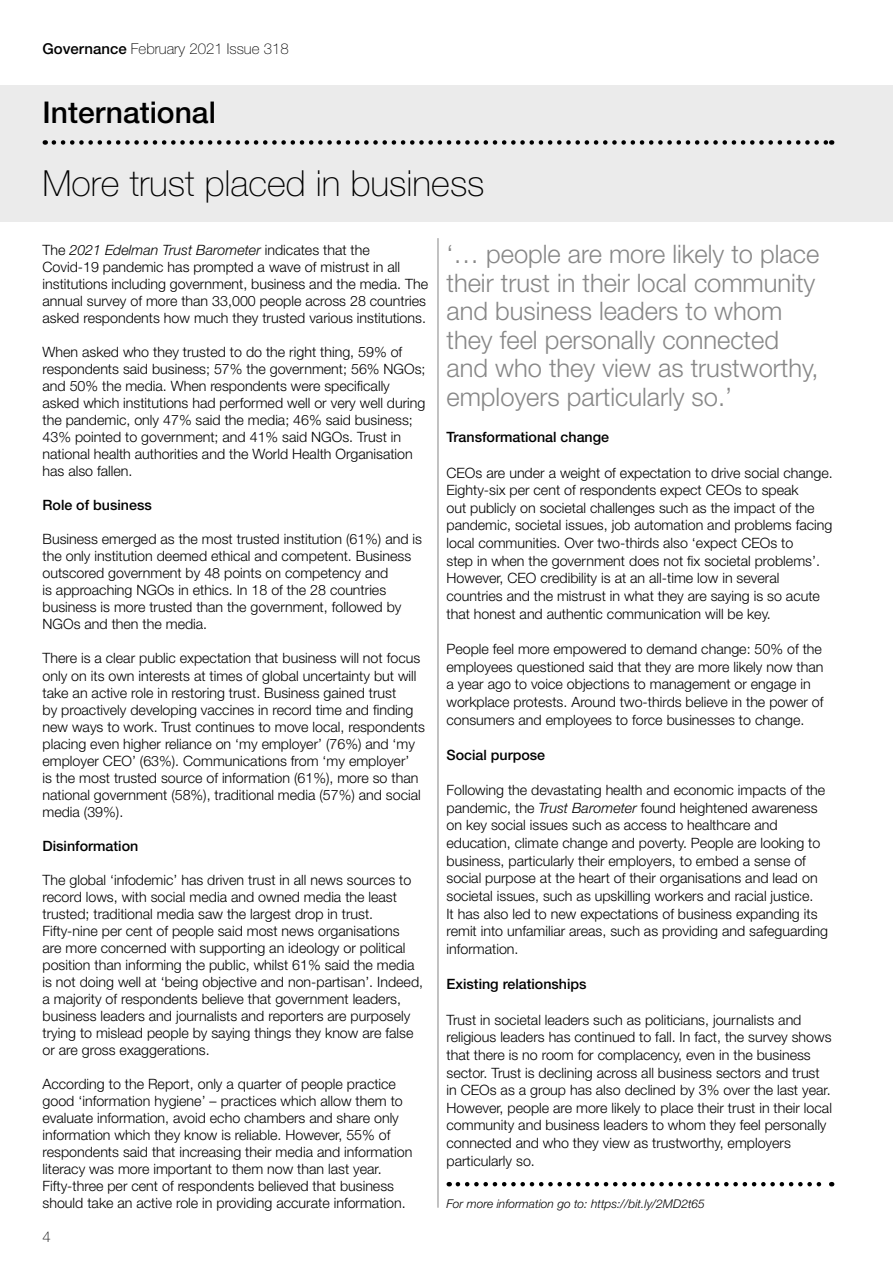
<style>
.page{position:relative;width:893px;height:1263px;background:#fff}
.page>*{position:absolute;margin:0;border:0;box-sizing:border-box;transform-origin:0 0}
.t1{font:100 36px "Helvetica Neue LT Std";color:#000}
.t2{font:500 30px "Helvetica Neue LT Std";color:#000}
.t3{font:300 25.5px/28.5px "Helvetica Neue LT Std";color:#878787}
.t4{font:100 15px "Helvetica Neue LT Std";color:#000}
.t5{font:300 14.25px/17px "Helvetica Neue LT Std";color:#000}
.t6{font:500 14.25px "Helvetica Neue LT Std";color:#000}
.t7{font:italic 300 12px "Helvetica Neue LT Std";color:#000}
.s1{font-weight:500}
.s2{font-style:italic}
</style>
<div class="page">
<div style="left:0;top:85px;width:893px;height:136px;background:#ebebeb"></div>
<svg style="left:54px;top:140px;width:778px;height:5px"></svg>
<hr style="left:438px;top:238px;width:1px;height:970px;background:#878787">
<svg style="left:458px;top:1182px;width:374px;height:4px"></svg>
<p class="t4" style="left:43px;top:40px;width:248px"><span class="s1">Governance</span> February 2021 Issue 318</p>
<h2 class="t2" style="left:43px;top:95px;width:175px">International</h2>
<h1 class="t1" style="left:43px;top:162px;width:444px">More trust placed in business</h1>
<p class="t5" style="left:43px;top:241px;width:387px">The <span class="s2">2021 Edelman Trust Barometer</span> indicates that the Covid-19 pandemic has prompted a wave of mistrust in all institutions including government, business and the media. The annual survey of more than 33,000 people across 28 countries asked respondents how much they trusted various institutions.</p>
<p class="t5" style="left:43px;top:343px;width:384px">When asked who they trusted to do the right thing, 59% of respondents said business; 57% the government; 56% NGOs; and 50% the media. When respondents were specifically asked which institutions had performed well or very well during the pandemic, only 47% said the media; 46% said business; 43% pointed to government; and 41% said NGOs. Trust in national health authorities and the World Health Organisation has also fallen.</p>
<p class="t6" style="left:43px;top:497px;width:111px">Role of business</p>
<p class="t5" style="left:43px;top:530px;width:381px">Business emerged as the most trusted institution (61%) and is the only institution deemed ethical and competent. Business outscored government by 48 points on competency and<br>is approaching NGOs in ethics. In 18 of the 28 countries business is more trusted than the government, followed by NGOs and then the media.</p>
<p class="t5" style="left:43px;top:650px;width:384px">There is a clear public expectation that business will not focus only on its own interests at times of global uncertainty but will take an active role in restoring trust. Business gained trust<br>by proactively developing vaccines in record time and finding new ways to work. Trust continues to move local, respondents placing even higher reliance on ‘my employer’ (76%) and ‘my employer CEO’ (63%). Communications from ‘my employer’<br>is the most trusted source of information (61%), more so than national government (58%), traditional media (57%) and social media (39%).</p>
<p class="t6" style="left:43px;top:837px;width:97px">Disinformation</p>
<p class="t5" style="left:43px;top:871px;width:382px">The global ‘infodemic’ has driven trust in all news sources to record lows, with social media and owned media the least trusted; traditional media saw the largest drop in trust.<br>Fifty-nine per cent of people said most news organisations<br>are more concerned with supporting an ideology or political position than informing the public, whilst 61% said the media is not doing well at ‘being objective and non-partisan’. Indeed, a majority of respondents believe that government leaders, business leaders and journalists and reporters are purposely trying to mislead people by saying things they know are false or are gross exaggerations.</p>
<p class="t5" style="left:43px;top:1075px;width:371px">According to the Report, only a quarter of people practice good ‘information hygiene’ – practices which allow them to evaluate information, avoid echo chambers and share only information which they know is reliable. However, 55% of respondents said that increasing their media and information literacy was more important to them now than last year.<br>Fifty-three per cent of respondents believed that business should take an active role in providing accurate information.</p>
<p class="t4" style="left:43px;top:1228px;width:10px">4</p>
<h3 class="t3" style="left:446px;top:239px;width:374px">‘… people are more likely to place their trust in their local community and business leaders to whom they feel personally connected and who they view as trustworthy, employers particularly so.’</h3>
<p class="t6" style="left:446px;top:429px;width:164px">Transformational change</p>
<p class="t5" style="left:446px;top:463px;width:388px;line-height:17.7px">CEOs are under a weight of expectation to drive social change.<br>Eighty-six per cent of respondents expect CEOs to speak<br>out publicly on societal challenges such as the impact of the pandemic, societal issues, job automation and problems facing local communities. Over two-thirds also ‘expect CEOs to<br>step in when the government does not fix societal problems’.<br>However, CEO credibility is at an all-time low in several countries and the mistrust in what they are saying is so acute that honest and authentic communication will be key.</p>
<p class="t5" style="left:446px;top:640px;width:378px;line-height:17.7px">People feel more empowered to demand change: 50% of the employees questioned said that they are more likely now than a year ago to voice objections to management or engage in workplace protests. Around two-thirds believe in the power of consumers and employees to force businesses to change.</p>
<p class="t6" style="left:446px;top:746px;width:100px">Social purpose</p>
<p class="t5" style="left:446px;top:781px;width:383px;line-height:17.7px">Following the devastating health and economic impacts of the pandemic, the <span class="s2">Trust Barometer</span> found heightened awareness on key social issues such as access to healthcare and education, climate change and poverty. People are looking to business, particularly their employers, to embed a sense of social purpose at the heart of their organisations and lead on societal issues, such as upskilling workers and racial justice.<br>It has also led to new expectations of business expanding its remit into unfamiliar areas, such as providing and safeguarding information.</p>
<p class="t6" style="left:446px;top:976px;width:142px">Existing relationships</p>
<p class="t5" style="left:446px;top:1010px;width:387px;line-height:17.7px">Trust in societal leaders such as politicians, journalists and religious leaders has continued to fall. In fact, the survey shows that there is no room for complacency, even in the business sector. Trust is declining across all business sectors and trust in CEOs as a group has also declined by 3% over the last year.<br>However, people are more likely to place their trust in their local community and business leaders to whom they feel personally connected and who they view as trustworthy, employers particularly so.</p>
<p class="t7" style="left:446px;top:1196px;width:260px">For more information go to: https://bit.ly/2MD2t65</p>
</div>
